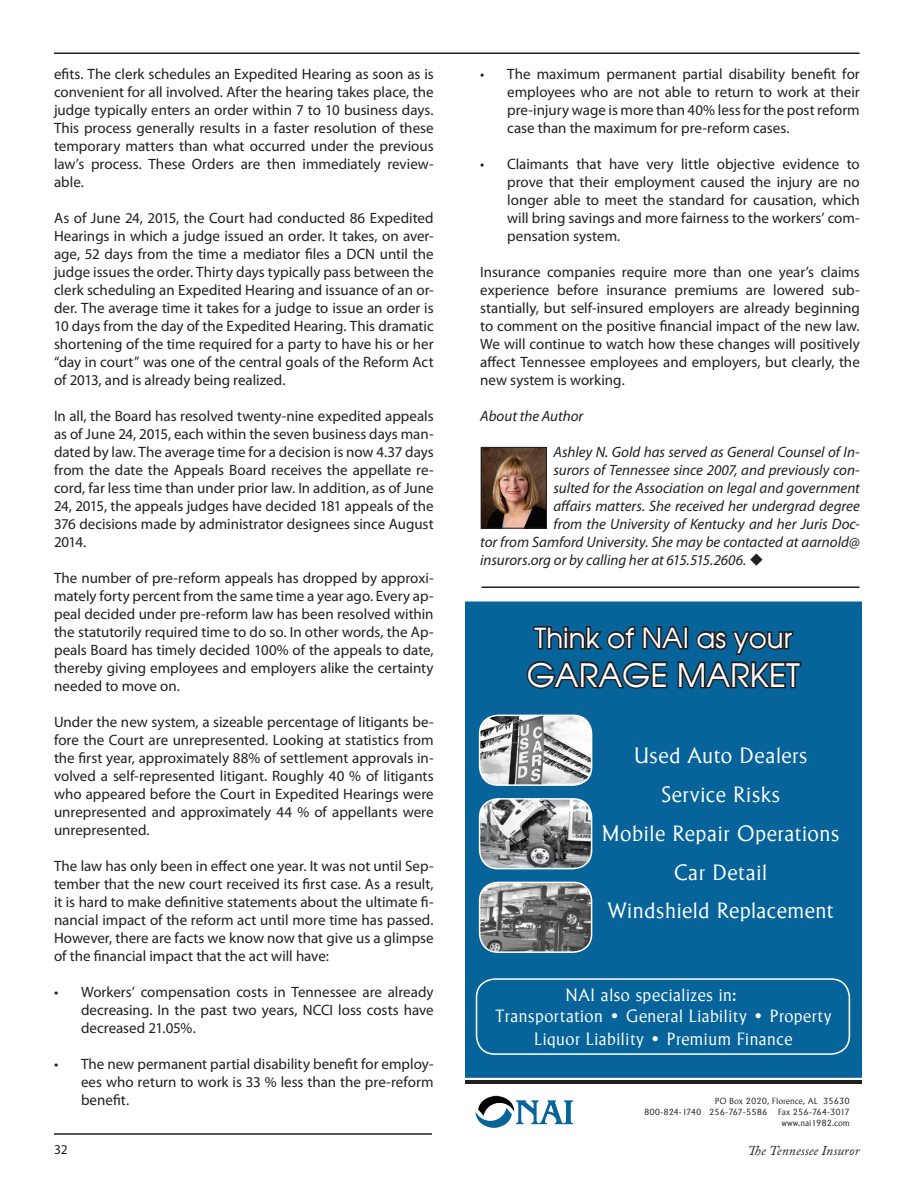
<style>
.page{position:relative;width:918px;height:1188px;background:#fff}
.page>*{position:absolute;margin:0;border:0;box-sizing:border-box;transform-origin:0 0}
.t1{font:32.25px "Moderne";color:#fff}
.t2{font:27.75px "Moderne";color:#fff}
.t3{font:300 23.1px/38.7px "Adelon";letter-spacing:-.005em;color:#fff;text-align:center}
.t4{font:300 18.45px "Adelon";color:#fff}
.Body_Text{font:15px/18px "Myriad Pro";color:#231f20;text-align:justify}
.Body_Text-2{font:italic 15px "Myriad Pro";color:#231f20}
.Body_Text-3{font:italic 13.5px "Adobe Caslon Pro";letter-spacing:.005em;color:#231f20}
.t5{font:13.5px "Myriad Pro";color:#231f20}
.t6{font:300 9.3px/11.1px "Adelon";color:#231f20;text-align:right}
</style>
<div class="page">
<hr style="left:54px;top:52px;width:806px;height:2px;background:#231f20">
<img style="left:483px;top:449px;width:62px;height:78px">
<div style="left:481px;top:447px;width:66px;height:82px;border:1px solid #231f20"></div>
<hr style="left:54px;top:1133px;width:378px;height:2px;background:#231f20">
<hr style="left:482px;top:586px;width:378px;height:2px;background:#231f20">
<div style="left:465px;top:602px;width:396px;height:476px;background:#06649b"></div>
<img style="left:475px;top:1095px;width:99px;height:33px">
<hr style="left:465px;top:1080px;width:396px;height:4px;background:#231f20">
<svg style="left:525px;top:620px;width:278px;height:71px;background:#10496c"></svg>
<img style="left:480px;top:715px;width:112px;height:70px">
<div style="left:479px;top:715px;width:113px;height:71px;border:2px solid #fff;border-radius:18px"></div>
<img style="left:480px;top:799px;width:112px;height:70px">
<div style="left:479px;top:798px;width:113px;height:71px;border:2px solid #fff;border-radius:18px"></div>
<img style="left:480px;top:882px;width:112px;height:70px">
<div style="left:479px;top:882px;width:113px;height:71px;border:2px solid #fff;border-radius:18px"></div>
<div style="left:476px;top:978px;width:374px;height:77px;border:2px solid #fff;border-radius:18px"></div>
<p class="Body_Text" style="left:54px;top:64px;width:381px">efits. The clerk schedules an Expedited Hearing as soon as is convenient for all involved. After the hearing takes place, the judge typically enters an order within 7 to 10 business days.<br>This process generally results in a faster resolution of these temporary matters than what occurred under the previous law’s process. These Orders are then immediately review&shy;able.</p>
<p class="Body_Text" style="left:54px;top:208px;width:381px">As of June 24, 2015, the Court had conducted 86 Expedited Hearings in which a judge issued an order. It takes, on aver&shy;age, 52 days from the time a mediator files a DCN until the judge issues the order. Thirty days typically pass between the clerk scheduling an Expedited Hearing and issuance of an or&shy;der. The average time it takes for a judge to issue an order is 10 days from the day of the Expedited Hearing. This dramatic shortening of the time required for a party to have his or her “day in court” was one of the central goals of the Reform Act of 2013, and is already being realized.</p>
<p class="Body_Text" style="left:54px;top:406px;width:381px">In all, the Board has resolved twenty-nine expedited appeals as of June 24, 2015, each within the seven business days man&shy;dated by law. The average time for a decision is now 4.37 days from the date the Appeals Board receives the appellate re&shy;cord, far less time than under prior law. In addition, as of June 24, 2015, the appeals judges have decided 181 appeals of the 376 decisions made by administrator designees since August 2014.</p>
<p class="Body_Text" style="left:54px;top:568px;width:381px">The number of pre-reform appeals has dropped by approxi&shy;mately forty percent from the same time a year ago. Every ap&shy;peal decided under pre-reform law has been resolved within the statutorily required time to do so. In other words, the Ap&shy;peals Board has timely decided 100% of the appeals to date, thereby giving employees and employers alike the certainty needed to move on.</p>
<p class="Body_Text" style="left:54px;top:712px;width:381px">Under the new system, a sizeable percentage of litigants be&shy;fore the Court are unrepresented. Looking at statistics from the first year, approximately 88% of settlement approvals in&shy;volved a self-represented litigant. Roughly 40 % of litigants who appeared before the Court in Expedited Hearings were unrepresented and approximately 44 % of appellants were unrepresented.</p>
<p class="Body_Text" style="left:54px;top:856px;width:381px">The law has only been in effect one year. It was not until Sep&shy;tember that the new court received its first case. As a result, it is hard to make definitive statements about the ultimate fi&shy;nancial impact of the reform act until more time has passed.<br>However, there are facts we know now that give us a glimpse of the financial impact that the act will have:</p>
<p class="Body_Text" style="left:81px;top:982px;width:354px;text-indent:-27px">• Workers’ compensation costs in Tennessee are already decreasing. In the past two years, NCCI loss costs have decreased 21.05%.</p>
<p class="Body_Text" style="left:81px;top:1054px;width:354px;text-indent:-27px">• The new permanent partial disability benefit for employ&shy;ees who return to work is 33 % less than the pre-reform benefit.</p>
<p class="Body_Text" style="left:507px;top:64px;width:354px;text-indent:-27px">• The maximum permanent partial disability benefit for employees who are not able to return to work at their pre-injury wage is more than 40% less for the post reform case than the maximum for pre-reform cases.</p>
<p class="Body_Text" style="left:507px;top:154px;width:354px;text-indent:-27px">• Claimants that have very little objective evidence to prove that their employment caused the injury are no longer able to meet the standard for causation, which will bring savings and more fairness to the workers’ com&shy;pensation system.</p>
<p class="Body_Text" style="left:480px;top:262px;width:381px">Insurance companies require more than one year’s claims experience before insurance premiums are lowered sub&shy;stantially, but self-insured employers are already beginning to comment on the positive financial impact of the new law.<br>We will continue to watch how these changes will positively affect Tennessee employees and employers, but clearly, the new system is working.</p>
<p class="Body_Text-2" style="left:480px;top:406px;width:105px">About the Author</p>
<p class="Body_Text-2" style="left:554px;top:442px;width:308px">Ashley N. Gold has served as General Counsel of In-</p>
<p class="Body_Text-2" style="left:554px;top:460px;width:308px">surors of Tennessee since 2007, and previously con-</p>
<p class="Body_Text-2" style="left:554px;top:478px;width:308px">sulted for the Association on legal and government</p>
<p class="Body_Text-2" style="left:554px;top:496px;width:308px">affairs matters. She received her undergrad degree</p>
<p class="Body_Text-2" style="left:554px;top:514px;width:308px">from the University of Kentucky and her Juris Doc-</p>
<p class="Body_Text-2" style="left:480px;top:532px;width:381px">tor from Samford University. She may be contacted at aarnold@</p>
<p class="Body_Text-2" style="left:480px;top:550px;width:285px">insurors.org or by calling her at 615.515.2606. ◆</p>
<p class="t2" style="left:535px;top:621px;width:259px">Think of NAI as your</p>
<p class="t1" style="left:527px;top:655px;width:275px">GARAGE MARKET</p>
<p class="t3" style="left:602px;top:737px;width:240px">Used Auto Dealers<br>Service Risks<br>Mobile Repair Operations<br>Car Detail<br>Windshield Replacement</p>
<p class="t4" style="left:565px;top:984px;width:173px">NAI also specializes in:</p>
<p class="t4" style="left:495px;top:1006px;width:338px">Transportation • General Liability • Property</p>
<p class="t4" style="left:534px;top:1028px;width:260px">Liquor Liability • Premium Finance</p>
<p class="t6" style="left:644px;top:1095px;width:207px">PO Box 2020, Florence, AL 35630<br>800-824-1740 256-767-5586 Fax 256-764-3017 www.nai1982.com</p>
<p class="t5" style="left:54px;top:1141px;width:15px">32</p>
<p class="Body_Text-3" style="left:748px;top:1143px;width:113px">The Tennessee Insuror</p>
</div>
